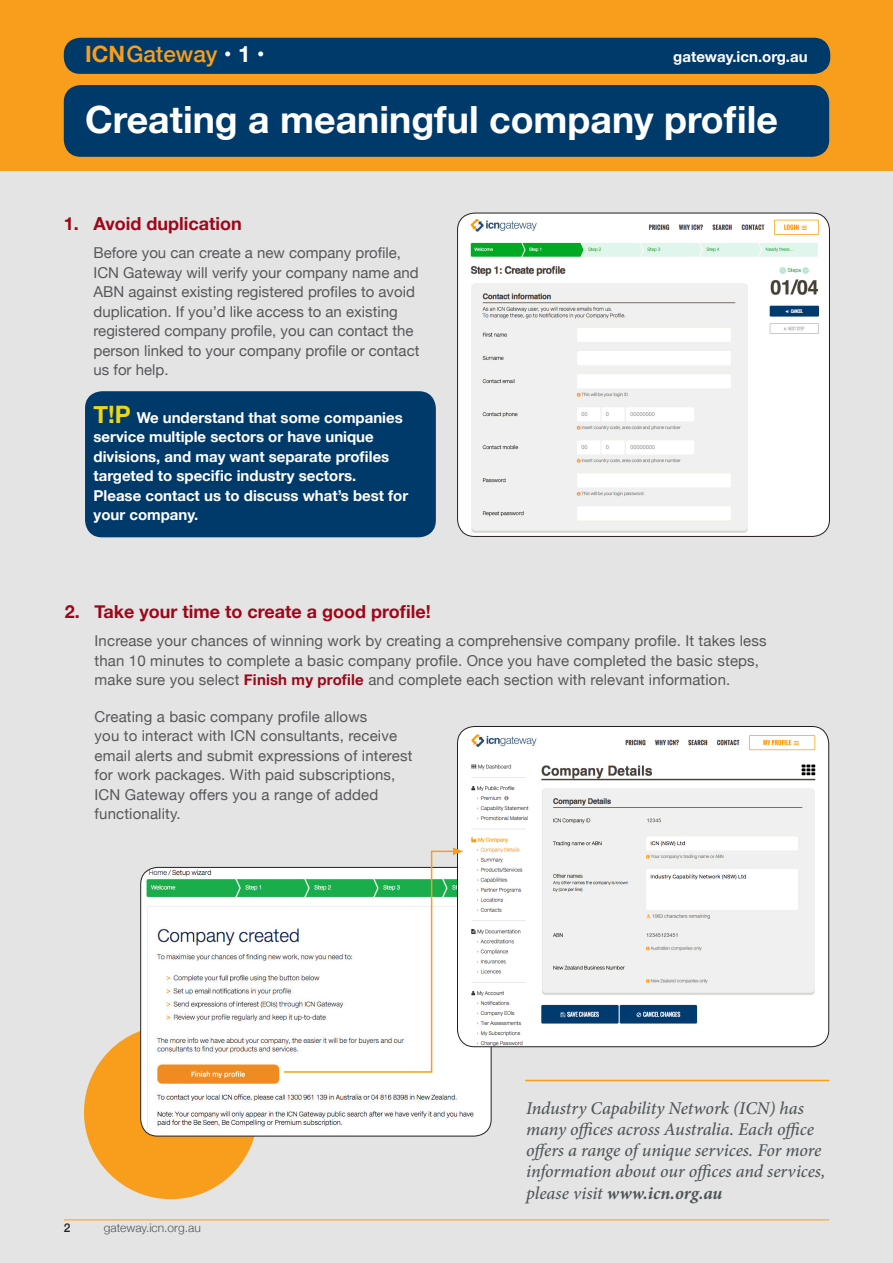
<style>
.page{position:relative;width:893px;height:1263px;background:#e5e4e5}
.page>*{position:absolute;margin:0;border:0;box-sizing:border-box;transform-origin:0 0}
.t1{font:700 37.5px "Helvetica Neue";color:#fff}
.t2{font:500 22.5px "Helvetica Neue";color:#f89e1c}
.t3{font:italic 500 18px/21px "Minion Pro";letter-spacing:-.005em;color:#4e5758}
.t4{font:700 18px "Helvetica Neue";color:#9d0719}
.t5{font:15px/19.5px "Helvetica Neue";letter-spacing:.01em;color:#57585a}
.t6{font:700 15px/19.5px "Helvetica Neue";color:#fff}
.t7{font:300 12px "Helvetica Neue";color:#4e5758}
.t8{font:500 12px "Helvetica Neue";color:#231f20}
.s1{font-weight:700}
.s2{font-weight:700;color:#fff}
.s3{font-size:24px;color:#ecd713}
.s4{font-weight:700;color:#9d0719}
</style>
<div class="page">
<hr style="left:64px;top:1219px;width:765px;height:1px;background:#f89c1c">
<div style="left:85px;top:391px;width:351px;height:146px;background:#003a6a;border-radius:17px"></div>
<div style="left:84px;top:1025px;width:174px;height:174px;background:#f89e1c;border-radius:50%"></div>
<img style="left:458px;top:213px;width:371px;height:323px">
<div style="left:457px;top:213px;width:373px;height:324px;border:1px solid #231f20;border-radius:17px"></div>
<img style="left:141px;top:867px;width:350px;height:269px">
<img style="left:457px;top:726px;width:372px;height:321px">
<svg style="left:282px;top:847px;width:181px;height:226px;background:#e7f0e7"></svg>
<hr style="left:525px;top:1080px;width:304px;height:1px;background:#f89e1c">
<div style="left:0;top:0;width:893px;height:170px;background:#f89e1c"></div>
<div style="left:64px;top:38px;width:766px;height:36px;background:#003a6a;border-radius:16px"></div>
<div style="left:64px;top:85px;width:765px;height:72px;background:#003a6a;border-radius:17px"></div>
<p class="t2" style="left:85px;top:36px;width:181px"><span class="s1">ICN</span>Gateway <span class="s2">• 1 •</span></p>
<p class="t1" style="left:85px;top:90px;width:694px">Creating a meaningful company profile</p>
<p class="t6" style="left:673px;top:48px;width:136px">gateway.icn.org.au</p>
<p class="t4" style="left:64px;top:210px;width:180px">1. Avoid duplication</p>
<p class="t5" style="left:94px;top:244px;width:327px">Before you can create a new company profile, ICN Gateway will verify your company name and ABN against existing registered profiles to avoid duplication. If you’d like access to an existing registered company profile, you can contact the person linked to your company profile or contact us for help.</p>
<p class="t6" style="left:94px;top:408px;width:316px"><span class="s3">T!P</span> We understand that some companies service multiple sectors or have unique divisions, and may want separate profiles targeted to specific industry sectors.<br>Please contact us to discuss what’s best for your company.</p>
<p class="t4" style="left:65px;top:598px;width:368px">2. Take your time to create a good profile!</p>
<p class="t5" style="left:95px;top:632px;width:673px">Increase your chances of winning work by creating a comprehensive company profile. It takes less than 10 minutes to complete a basic company profile. Once you have completed the basic steps, make sure you select <span class="s4">Finish my profile</span> and complete each section with relevant information.</p>
<p class="t5" style="left:95px;top:707px;width:319px">Creating a basic company profile allows<br>you to interact with ICN consultants, receive email alerts and submit expressions of interest for work packages. With paid subscriptions, ICN Gateway offers you a range of added functionality.</p>
<p class="t8" style="left:64px;top:1218px;width:8px">2</p>
<p class="t7" style="left:104px;top:1218px;width:98px">gateway.icn.org.au</p>
<p class="t3" style="left:526px;top:1098px;width:301px">Industry Capability Network (ICN) has many offices across Australia. Each office offers a range of unique services. For more information about our offices and services, please visit <span class="s1">www.icn.org.au</span></p>
</div>
